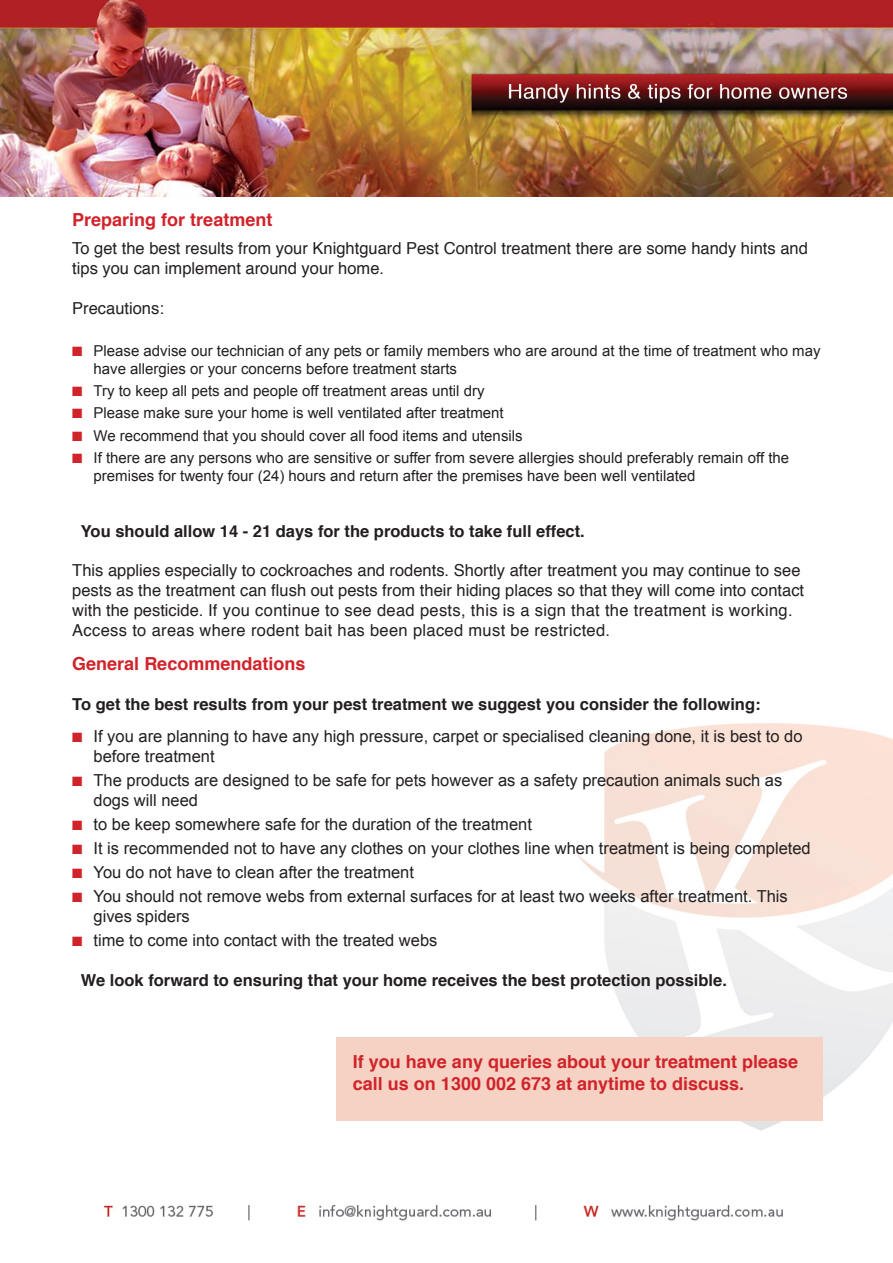
<style>
.page{position:relative;width:893px;height:1263px;background:#fff}
.page>*{position:absolute;margin:0;border:0;box-sizing:border-box;transform-origin:0 0}
.Head{font:700 18px/21.6px "Helvetica";color:#d1232a}
.t1{font:16.5px/19.8px "Arial";color:#231f20}
.Text{font:16.5px/19.8px "Helvetica";color:#231f20}
.Table_text_Leftside{font:700 16.5px "Helvetica";color:#231f20}
.Head-2{font:700 16.5px "Helvetica";color:#231f20}
.t2{font:15px/18px "Arial";color:#231f20}
.s1{color:#d1232a}
</style>
<div class="page">
<img style="left:0;top:0;width:893px;height:1221px">
<div style="left:336px;top:1037px;width:486px;height:84px;background:#f5d2c3"></div>
<img style="left:0;top:1px;width:892px;height:196px">
<p class="Head" style="left:72px;top:209px;width:202px">Preparing for treatment</p>
<p class="Text" style="left:72px;top:239px;width:737px">To get the best results from your Knightguard Pest Control treatment there are some handy hints and tips you can implement around your home.</p>
<p class="Text" style="left:72px;top:299px;width:93px">Precautions:</p>
<p class="t2" style="left:94px;top:342px;width:728px;text-indent:-21px"><span class="s1">■</span> Please advise our technician of any pets or family members who are around at the time of treatment who may have allergies or your concerns before treatment starts</p>
<p class="t2" style="left:72px;top:382px;width:414px"><span class="s1">■</span> Try to keep all pets and people off treatment areas until dry</p>
<p class="t2" style="left:72px;top:404px;width:433px"><span class="s1">■</span> Please make sure your home is well ventilated after treatment</p>
<p class="t2" style="left:72px;top:426px;width:452px"><span class="s1">■</span> We recommend that you should cover all food items and utensils</p>
<p class="t2" style="left:94px;top:449px;width:697px;text-indent:-21px"><span class="s1">■</span> If there are any persons who are sensitive or suffer from severe allergies should preferably remain off the premises for twenty four (24) hours and return after the premises have been well ventilated</p>
<p class="Table_text_Leftside" style="left:81px;top:518px;width:505px">You should allow 14 - 21 days for the products to take full effect.</p>
<p class="Text" style="left:72px;top:561px;width:733px">This applies especially to cockroaches and rodents. Shortly after treatment you may continue to see pests as the treatment can flush out pests from their hiding places so that they will come into contact with the pesticide. If you continue to see dead pests, this is a sign that the treatment is working.<br>Access to areas where rodent bait has been placed must be restricted.</p>
<p class="Head" style="left:72px;top:653px;width:235px">General Recommendations</p>
<p class="Head-2" style="left:72px;top:690px;width:690px">To get the best results from your pest treatment we suggest you consider the following:</p>
<p class="t1" style="left:94px;top:726px;width:710px;text-indent:-21px"><span class="s1">■</span> If you are planning to have any high pressure, carpet or specialised cleaning done, it is best to do before treatment</p>
<p class="t1" style="left:94px;top:770px;width:690px;text-indent:-21px"><span class="s1">■</span> The products are designed to be safe for pets however as a safety precaution animals such as dogs will need</p>
<p class="t1" style="left:72px;top:814px;width:461px"><span class="s1">■</span> to be keep somewhere safe for the duration of the treatment</p>
<p class="t1" style="left:72px;top:838px;width:740px"><span class="s1">■</span> It is recommended not to have any clothes on your clothes line when treatment is being completed</p>
<p class="t1" style="left:72px;top:862px;width:343px"><span class="s1">■</span> You do not have to clean after the treatment</p>
<p class="t1" style="left:94px;top:886px;width:696px;text-indent:-21px"><span class="s1">■</span> You should not remove webs from external surfaces for at least two weeks after treatment. This gives spiders</p>
<p class="t1" style="left:72px;top:930px;width:367px"><span class="s1">■</span> time to come into contact with the treated webs</p>
<p class="Table_text_Leftside" style="left:81px;top:966px;width:648px">We look forward to ensuring that your home receives the best protection possible.</p>
<p class="Head" style="left:353px;top:1051px;width:447px">If you have any queries about your treatment please call us on 1300 002 673 at anytime to discuss.</p>
</div>
